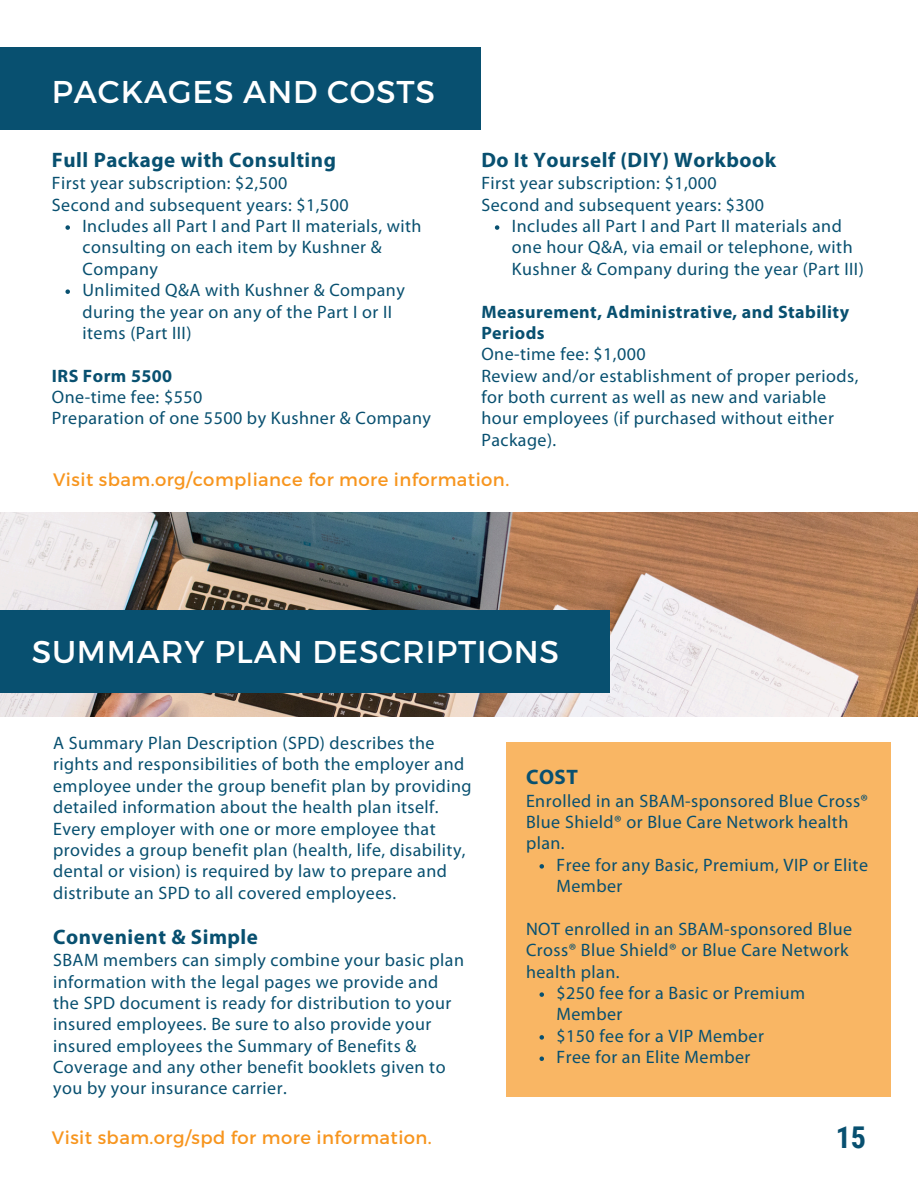
<style>
.page{position:relative;width:918px;height:1188px;background:#fff}
.page>*{position:absolute;margin:0;border:0;box-sizing:border-box;transform-origin:0 0}
.t1{font:31.5px "Montserrat";letter-spacing:.025em;color:#fff}
.t2{font:700 30px "Roboto Condensed";color:#085070}
.t3{font:700 21px "Myriad Pro";letter-spacing:.025em;color:#085070}
.t4{font:18px/21.3px "Myriad Pro";letter-spacing:.025em;color:#085070}
.t5{font:18px "Montserrat";letter-spacing:.025em;color:#f7951e}
.t6{font:700 18px/21.3px "Myriad Pro";letter-spacing:.025em;color:#085070}
</style>
<div class="page">
<img style="left:0;top:512px;width:918px;height:205px">
<div style="left:0;top:47px;width:481px;height:83px;background:#085070"></div>
<div style="left:0;top:610px;width:610px;height:83px;background:#085070"></div>
<div style="left:506px;top:742px;width:384px;height:354px;background:#f9b664"></div>
<svg style="left:65px;top:225px;width:5px;height:5px"></svg>
<svg style="left:65px;top:289px;width:5px;height:5px"></svg>
<svg style="left:495px;top:225px;width:4px;height:5px"></svg>
<svg style="left:540px;top:864px;width:4px;height:5px"></svg>
<svg style="left:540px;top:992px;width:4px;height:5px"></svg>
<svg style="left:540px;top:1035px;width:4px;height:5px"></svg>
<svg style="left:540px;top:1056px;width:4px;height:5px"></svg>
<h1 class="t1" style="left:52px;top:72px;width:385px">PACKAGES AND COSTS</h1>
<p class="t3" style="left:52px;top:151px;width:286px">Full Package with Consulting</p>
<p class="t4" style="left:52px;top:174px;width:237px">First year subscription: $2,500</p>
<p class="t4" style="left:52px;top:196px;width:298px">Second and subsequent years: $1,500</p>
<p class="t4" style="left:83px;top:217px;width:341px">Includes all Part I and Part II materials, with consulting on each item by Kushner &amp;<br>Company</p>
<p class="t4" style="left:83px;top:281px;width:324px">Unlimited Q&amp;A with Kushner &amp; Company during the year on any of the Part I or II items (Part III)</p>
<p class="t6" style="left:52px;top:367px;width:122px">IRS Form 5500</p>
<p class="t4" style="left:52px;top:388px;width:152px">One-time fee: $550</p>
<p class="t4" style="left:52px;top:409px;width:381px">Preparation of one 5500 by Kushner &amp; Company</p>
<p class="t3" style="left:481px;top:151px;width:296px">Do It Yourself (DIY) Workbook</p>
<p class="t4" style="left:481px;top:174px;width:237px">First year subscription: $1,000</p>
<p class="t4" style="left:481px;top:196px;width:284px">Second and subsequent years: $300</p>
<p class="t4" style="left:512px;top:217px;width:353px">Includes all Part I and Part II materials and one hour Q&amp;A, via email or telephone, with<br>Kushner &amp; Company during the year (Part III)</p>
<p class="t6" style="left:481px;top:302px;width:369px">Measurement, Administrative, and Stability<br>Periods</p>
<p class="t4" style="left:481px;top:345px;width:166px">One-time fee: $1,000</p>
<p class="t4" style="left:481px;top:367px;width:379px">Review and/or establishment of proper periods, for both current as well as new and variable hour employees (if purchased without either Package).</p>
<p class="t5" style="left:53px;top:468px;width:458px">Visit sbam.org/compliance for more information.</p>
<p class="t1" style="left:32px;top:631px;width:529px">SUMMARY PLAN DESCRIPTIONS</p>
<h1 class="t4" style="left:53px;top:734px;width:413px">A Summary Plan Description (SPD) describes the rights and responsibilities of both the employer and</h1>
<p class="t4" style="left:53px;top:777px;width:420px">employee under the group benefit plan by providing detailed information about the health plan itself.</p>
<p class="t4" style="left:53px;top:819px;width:414px">Every employer with one or more employee that provides a group benefit plan (health, life, disability,</p>
<p class="t4" style="left:53px;top:862px;width:395px">dental or vision) is required by law to prepare and</p>
<p class="t4" style="left:53px;top:884px;width:345px">distribute an SPD to all covered employees.</p>
<p class="t3" style="left:53px;top:928px;width:206px">Convenient &amp; Simple</p>
<p class="t4" style="left:53px;top:951px;width:412px">SBAM members can simply combine your basic plan</p>
<p class="t4" style="left:53px;top:972px;width:387px">information with the legal pages we provide and</p>
<p class="t4" style="left:53px;top:994px;width:400px">the SPD document is ready for distribution to your</p>
<p class="t4" style="left:53px;top:1015px;width:380px">insured employees. Be sure to also provide your</p>
<p class="t4" style="left:53px;top:1037px;width:365px">insured employees the Summary of Benefits &amp;</p>
<p class="t4" style="left:53px;top:1058px;width:394px">Coverage and any other benefit booklets given to</p>
<p class="t4" style="left:53px;top:1079px;width:235px">you by your insurance carrier.</p>
<p class="t5" style="left:52px;top:1126px;width:381px">Visit sbam.org/spd for more information.</p>
<p class="t3" style="left:526px;top:768px;width:53px">COST</p>
<p class="t4" style="left:526px;top:792px;width:344px">Enrolled in an SBAM-sponsored Blue Cross®<br>Blue Shield® or Blue Care Network health plan.</p>
<p class="t4" style="left:557px;top:856px;width:313px">Free for any Basic, Premium, VIP or Elite<br>Member</p>
<p class="t4" style="left:526px;top:920px;width:328px">NOT enrolled in an SBAM-sponsored Blue<br>Cross® Blue Shield® or Blue Care Network health plan.</p>
<p class="t4" style="left:557px;top:984px;width:250px">$250 fee for a Basic or Premium<br>Member</p>
<p class="t4" style="left:557px;top:1027px;width:209px">$150 fee for a VIP Member</p>
<p class="t4" style="left:557px;top:1048px;width:195px">Free for an Elite Member</p>
<p class="t2" style="left:836px;top:1120px;width:32px">15</p>
</div>
